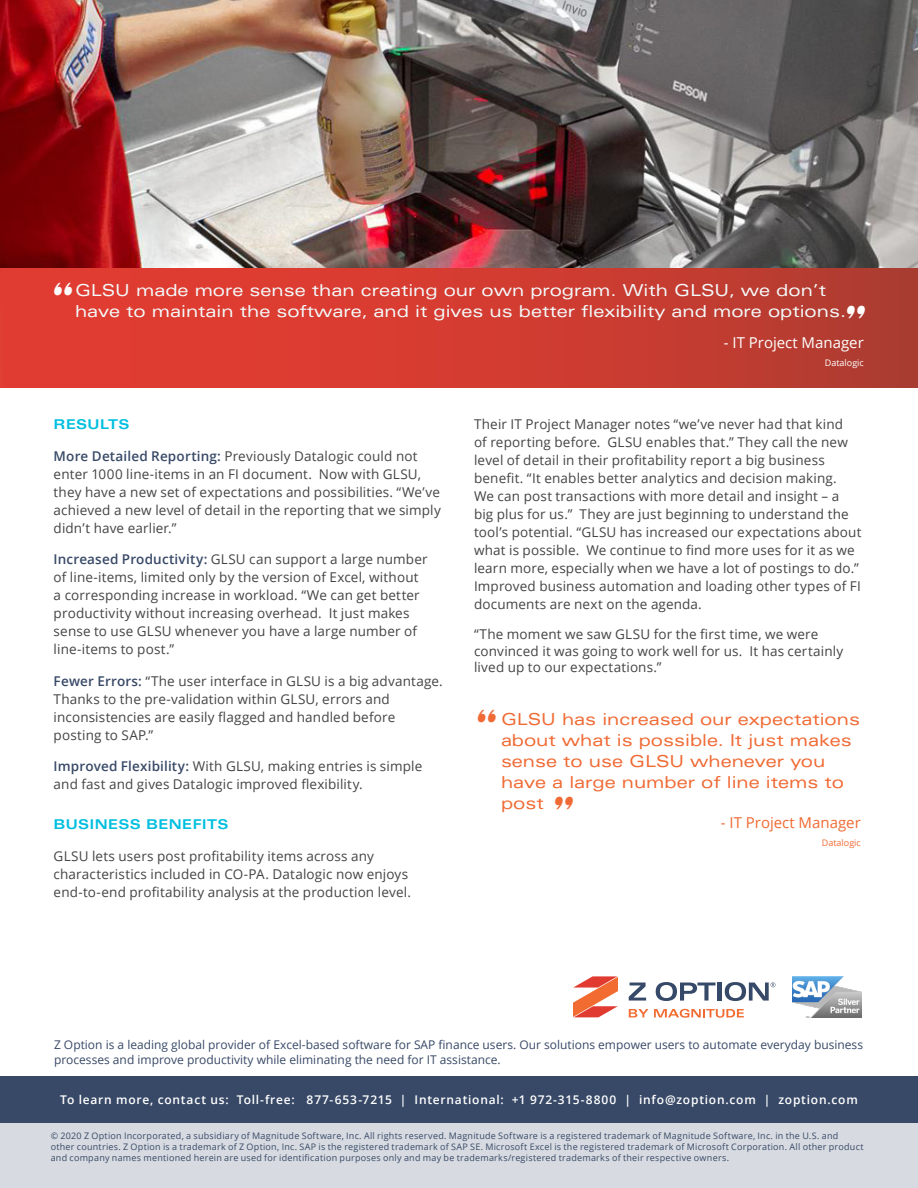
<style>
.page{position:relative;width:918px;height:1188px;background:#fff}
.page>*{position:absolute;margin:0;border:0;box-sizing:border-box;transform-origin:0 0}
.t1{font:45px "Allegro BT";color:#fff}
.t2{font:45px "Allegro BT";color:#f06a35}
.t3{font:expanded 16.5px "Univers";color:#f3fafb}
.t4{font:expanded 16.5px/21px "Univers";color:#f06a34}
.t5{font:15px "Open Sans";color:#f06a32}
.t6{font:15px "Open Sans";color:#fff}
.Large_Body{font:13.5px/18px "Open Sans";letter-spacing:.01em;color:#444}
.Headline_02{font:700 expanded 13.5px "Univers";letter-spacing:.025em;color:#00bfdf}
.t7{font:12px/15px "Open Sans";color:#384967}
.t8{font:600 12px "Open Sans";letter-spacing:.065em;color:#fff}
.t9{font:9px "Open Sans";letter-spacing:.025em;color:#384967}
.t10{font:9px "Open Sans";color:#f26a35}
.t11{font:9px "Open Sans";color:#fff}
.s1{font-weight:600;color:#384967}
</style>
<div class="page">
<img style="left:0;top:0;width:918px;height:269px">
<div style="left:0;top:269px;width:918px;height:119px;background:linear-gradient(to right,#eb3c31,#b43c31)"></div>
<div style="left:0;top:1080px;width:918px;height:108px;background:#d7dbe1"></div>
<div style="left:0;top:1077px;width:918px;height:46px;background:#384967"></div>
<svg style="left:629px;top:1009px;width:19px;height:8px"></svg>
<svg style="left:654px;top:1009px;width:90px;height:9px"></svg>
<svg style="left:629px;top:983px;width:17px;height:18px"></svg>
<svg style="left:656px;top:982px;width:60px;height:19px"></svg>
<div style="left:717px;top:983px;width:5px;height:18px;background:#364968"></div>
<svg style="left:725px;top:982px;width:51px;height:19px"></svg>
<svg style="left:573px;top:976px;width:45px;height:41px"></svg>
<img style="left:792px;top:977px;width:69px;height:40px">
<p class="t1" style="left:51px;top:273px;width:24px">“</p>
<p class="t3" style="left:75px;top:280px;width:753px">GLSU made more sense than creating our own program. With GLSU, we don’t</p>
<p class="t3" style="left:75px;top:301px;width:773px">have to maintain the software, and it gives us better flexibility and more options.</p>
<p class="t1" style="left:868px;top:328px;width:24px;rotate:-180deg">“</p>
<p class="Headline_02" style="left:54px;top:417px;width:77px">RESULTS</p>
<p class="Large_Body" style="left:54px;top:446px;width:389px"><span class="s1">More Detailed Reporting:</span> Previously Datalogic could not enter 1000 line-items in an FI document. Now with GLSU, they have a new set of expectations and possibilities. “We’ve achieved a new level of detail in the reporting that we simply didn’t have earlier.”</p>
<p class="Large_Body" style="left:54px;top:550px;width:376px"><span class="s1">Increased Productivity:</span> GLSU can support a large number of line-items, limited only by the version of Excel, without a corresponding increase in workload. “We can get better productivity without increasing overhead. It just makes sense to use GLSU whenever you have a large number of line-items to post.”</p>
<p class="Large_Body" style="left:54px;top:671px;width:391px"><span class="s1">Fewer Errors:</span> “The user interface in GLSU is a big advantage.<br>Thanks to the pre-validation within GLSU, errors and inconsistencies are easily flagged and handled before posting to SAP.”</p>
<p class="Large_Body" style="left:54px;top:757px;width:370px"><span class="s1">Improved Flexibility:</span> With GLSU, making entries is simple and fast and gives Datalogic improved flexibility.</p>
<p class="Headline_02" style="left:54px;top:817px;width:176px">BUSINESS BENEFITS</p>
<p class="Large_Body" style="left:54px;top:847px;width:359px">GLSU lets users post profitability items across any characteristics included in CO-PA. Datalogic now enjoys end-to-end profitability analysis at the production level.</p>
<p class="t6" style="left:724px;top:332px;width:142px">- IT Project Manager</p>
<p class="t11" style="left:825px;top:357px;width:40px">Datalogic</p>
<p class="Large_Body" style="left:474px;top:415px;width:389px">Their IT Project Manager notes “we’ve never had that kind<br>of reporting before. GLSU enables that.” They call the new level of detail in their profitability report a big business benefit. “It enables better analytics and decision making.<br>We can post transactions with more detail and insight – a big plus for us.” They are just beginning to understand the tool’s potential. “GLSU has increased our expectations about what is possible. We continue to find more uses for it as we learn more, especially when we have a lot of postings to do.” Improved business automation and loading other types of FI documents are next on the agenda.</p>
<p class="Large_Body" style="left:474px;top:626px;width:371px;line-height:16.5px">“The moment we saw GLSU for the first time, we were convinced it was going to work well for us. It has certainly lived up to our expectations.”</p>
<p class="t2" style="left:475px;top:700px;width:24px">“</p>
<p class="t4" style="left:501px;top:709px;width:360px">GLSU has increased our expectations about what is possible. It just makes sense to use GLSU whenever you have a large number of line items to post</p>
<p class="t2" style="left:576px;top:819px;width:24px;rotate:-180deg">“</p>
<p class="t5" style="left:721px;top:812px;width:142px">- IT Project Manager</p>
<p class="t10" style="left:822px;top:836px;width:40px">Datalogic</p>
<p class="t7" style="left:54px;top:1037px;width:811px">Z Option is a leading global provider of Excel-based software for SAP finance users. Our solutions empower users to automate everyday business processes and improve productivity while eliminating the need for IT assistance.</p>
<p class="t8" style="left:60px;top:1091px;width:799px">To learn more, contact us: Toll-free: 877-653-7215 | International: +1 972-315-8800 | info@zoption.com | zoption.com</p>
<p class="t9" style="left:51px;top:1130px;width:789px">© 2020 Z Option Incorporated, a subsidiary of Magnitude Software, Inc. All rights reserved. Magnitude Software is a registered trademark of Magnitude Software, Inc. in the U.S. and</p>
<p class="t9" style="left:51px;top:1141px;width:814px">other countries. Z Option is a trademark of Z Option, Inc. SAP is the registered trademark of SAP SE. Microsoft Excel is the registered trademark of Microsoft Corporation. All other product</p>
<p class="t9" style="left:51px;top:1151px;width:680px">and company names mentioned herein are used for identification purposes only and may be trademarks/registered trademarks of their respective owners.</p>
</div>
